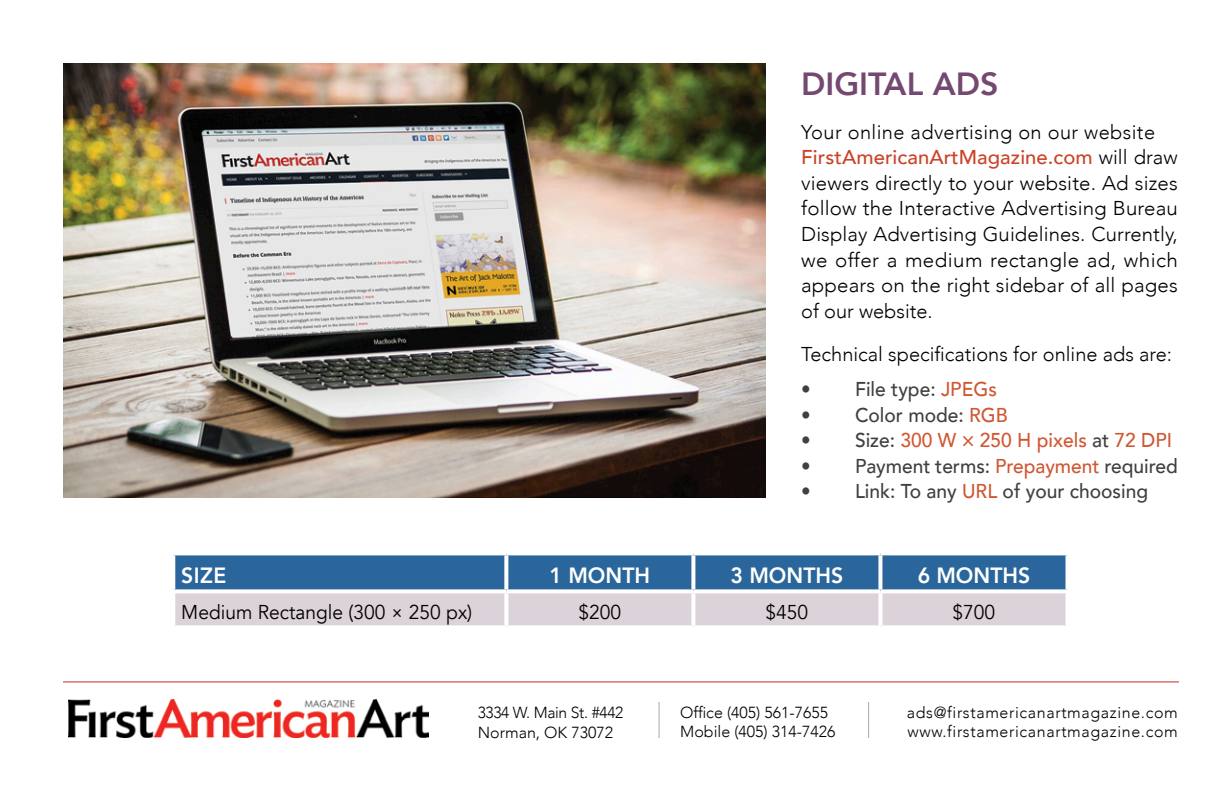
<style>
.page{position:relative;width:1224px;height:792px;background:#fff}
.page>*{position:absolute;margin:0;border:0;box-sizing:border-box;transform-origin:0 0}
.heading{font:800 32px "Avenir";color:#744870}
.table_heading{font:800 22px "Avenir";color:#fff;scale:.96 1}
.t1{font:300 20px/25.6px "Avenir";letter-spacing:.005em;color:#000;text-align:justify}
.t2{font:500 20px "Avenir";color:#404041;scale:.96 1}
.table_text{font:20px "Avenir";color:#000;scale:.96 1}
.t3{font:500 20px "Avenir";color:#cf5732;scale:.96 1}
.t4{font:300 16px "Avenir";letter-spacing:.04em;color:#000}
.t5{font:300 16px "Avenir";color:#000}
.t6{font:300 16px "Avenir";letter-spacing:-.02em;color:#000}
.s1{font-weight:500;color:#cb4327}
.s2{color:#cf5732}
.s3{color:#404041}
</style>
<div class="page">
<svg style="left:175px;top:555px;width:891px;height:70px;background:#829cbb"></svg>
<svg style="left:504px;top:555px;width:4px;height:34px"></svg>
<svg style="left:691px;top:555px;width:4px;height:34px"></svg>
<svg style="left:878px;top:555px;width:4px;height:34px"></svg>
<svg style="left:173px;top:589px;width:333px;height:4px"></svg>
<svg style="left:506px;top:589px;width:187px;height:4px"></svg>
<svg style="left:504px;top:593px;width:4px;height:32px"></svg>
<svg style="left:693px;top:589px;width:187px;height:4px"></svg>
<svg style="left:691px;top:593px;width:4px;height:32px"></svg>
<svg style="left:880px;top:589px;width:188px;height:4px"></svg>
<svg style="left:878px;top:593px;width:4px;height:32px"></svg>
<svg style="left:174px;top:625px;width:332px;height:1px"></svg>
<svg style="left:506px;top:625px;width:187px;height:2px"></svg>
<svg style="left:693px;top:625px;width:187px;height:2px"></svg>
<svg style="left:880px;top:625px;width:187px;height:2px"></svg>
<img style="left:69px;top:699px;width:360px;height:39px">
<hr style="left:868px;top:702px;width:1px;height:36px;background:#a7a8ab">
<hr style="left:659px;top:702px;width:1px;height:36px;background:#a7a8ab">
<hr style="left:63px;top:681px;width:1116px;height:1px;background:#d22428">
<img style="left:63px;top:63px;width:702px;height:434px">
<p class="heading" style="left:801px;top:59px;width:199px">DIGITAL ADS</p>
<p class="t1" style="left:801px;top:119px;width:355px">Your online advertising on our website</p>
<p class="t1" style="left:801px;top:145px;width:378px"><span class="s1">FirstAmericanArtMagazine.com</span> will draw viewers directly to your website. Ad sizes follow the Interactive Advertising Bureau Display Advertising Guidelines. Currently, we offer a medium rectangle ad, which appears on the right sidebar of all pages of our website.</p>
<p class="t1" style="left:801px;top:342px;width:372px">Technical specifications for online ads are:</p>
<p class="t2" style="left:801px;top:372px;width:205px">• File type: <span class="s2">JPEGs</span></p>
<p class="t2" style="left:801px;top:397px;width:217px">• Color mode: <span class="s2">RGB</span></p>
<p class="t3" style="left:801px;top:423px;width:388px"><span class="s3">• Size:</span> 300 W × 250 H pixels <span class="s3">at</span> 72 DPI</p>
<p class="t2" style="left:801px;top:449px;width:394px">• Payment terms: <span class="s2">Prepayment</span> required</p>
<p class="t2" style="left:801px;top:474px;width:363px">• Link: To any <span class="s2">URL</span> of your choosing</p>
<p class="table_heading" style="left:181px;top:559px;width:48px">SIZE</p>
<p class="table_heading" style="left:550px;top:559px;width:106px">1 MONTH</p>
<p class="table_heading" style="left:731px;top:559px;width:119px">3 MONTHS</p>
<p class="table_heading" style="left:918px;top:559px;width:119px">6 MONTHS</p>
<p class="table_text" style="left:181px;top:601px;width:305px">Medium Rectangle (300 × 250 px)</p>
<p class="table_text" style="left:579px;top:601px;width:46px">$200</p>
<p class="table_text" style="left:766px;top:601px;width:46px">$450</p>
<p class="table_text" style="left:953px;top:601px;width:46px">$700</p>
<p class="t6" style="left:478px;top:703px;width:147px">3334 W. Main St. #442</p>
<p class="t5" style="left:478px;top:723px;width:137px">Norman, OK 73072</p>
<p class="t5" style="left:680px;top:703px;width:149px">Office (405) 561-7655</p>
<p class="t5" style="left:680px;top:722px;width:157px">Mobile (405) 314-7426</p>
<p class="t4" style="left:907px;top:703px;width:272px">ads@firstamericanartmagazine.com</p>
<p class="t4" style="left:908px;top:722px;width:272px">www.firstamericanartmagazine.com</p>
</div>
